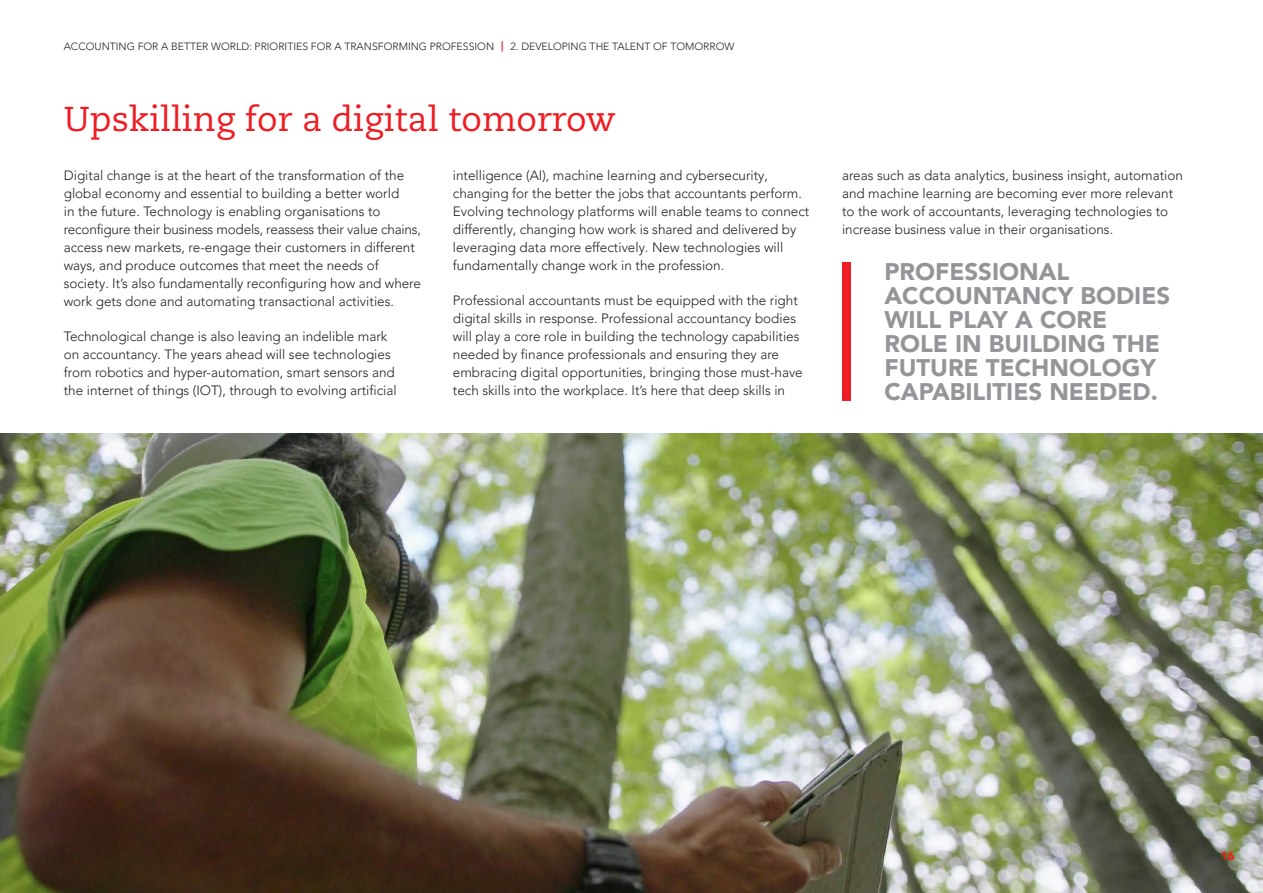
<style>
.page{position:relative;width:1263px;height:893px;background:#fff}
.page>*{position:absolute;margin:0;border:0;box-sizing:border-box;transform-origin:0 0}
.t1{font:34.5px "Caecilia";color:#ee1d23}
.t2{font:900 24px/24px "Avenir LT Pro";color:#939598}
.t3{font:300 13.5px/18px "Avenir LT Pro";color:#231f20}
.t4{font:900 12px "Avenir LT Pro";color:#ee1d23}
.t5{font:300 10.5px "Avenir LT Pro";color:#231f20}
.s1{font-weight:800;color:#ee1d23}
</style>
<div class="page">
<img style="left:0;top:434px;width:1263px;height:459px">
<div style="left:842px;top:263px;width:8px;height:138px;background:#ee1d23"></div>
<p class="t5" style="left:64px;top:41px;width:672px">ACCOUNTING FOR A BETTER WORLD: PRIORITIES FOR A TRANSFORMING PROFESSION <span class="s1">|</span> 2. DEVELOPING THE TALENT OF TOMORROW</p>
<h1 class="t1" style="left:64px;top:100px;width:553px">Upskilling for a digital tomorrow</h1>
<p class="t3" style="left:64px;top:167px;width:359px">Digital change is at the heart of the transformation of the global economy and essential to building a better world<br>in the future. Technology is enabling organisations to reconfigure their business models, reassess their value chains, access new markets, re-engage their customers in different ways, and produce outcomes that meet the needs of society. It’s also fundamentally reconfiguring how and where work gets done and automating transactional activities.</p>
<p class="t3" style="left:64px;top:328px;width:334px">Technological change is also leaving an indelible mark on accountancy. The years ahead will see technologies from robotics and hyper-automation, smart sensors and the internet of things (IOT), through to evolving artificial</p>
<p class="t3" style="left:453px;top:167px;width:358px">intelligence (AI), machine learning and cybersecurity, changing for the better the jobs that accountants perform.<br>Evolving technology platforms will enable teams to connect differently, changing how work is shared and delivered by leveraging data more effectively. New technologies will fundamentally change work in the profession.</p>
<p class="t3" style="left:453px;top:292px;width:351px">Professional accountants must be equipped with the right digital skills in response. Professional accountancy bodies will play a core role in building the technology capabilities needed by finance professionals and ensuring they are embracing digital opportunities, bringing those must-have tech skills into the workplace. It’s here that deep skills in</p>
<p class="t3" style="left:842px;top:167px;width:342px">areas such as data analytics, business insight, automation and machine learning are becoming ever more relevant to the work of accountants, leveraging technologies to increase business value in their organisations.</p>
<h2 class="t2" style="left:884px;top:259px;width:287px">PROFESSIONAL<br>ACCOUNTANCY BODIES<br>WILL PLAY A CORE<br>ROLE IN BUILDING THE<br>FUTURE TECHNOLOGY<br>CAPABILITIES NEEDED.</h2>
<p class="t4" style="left:1220px;top:848px;width:16px">16</p>
</div>
